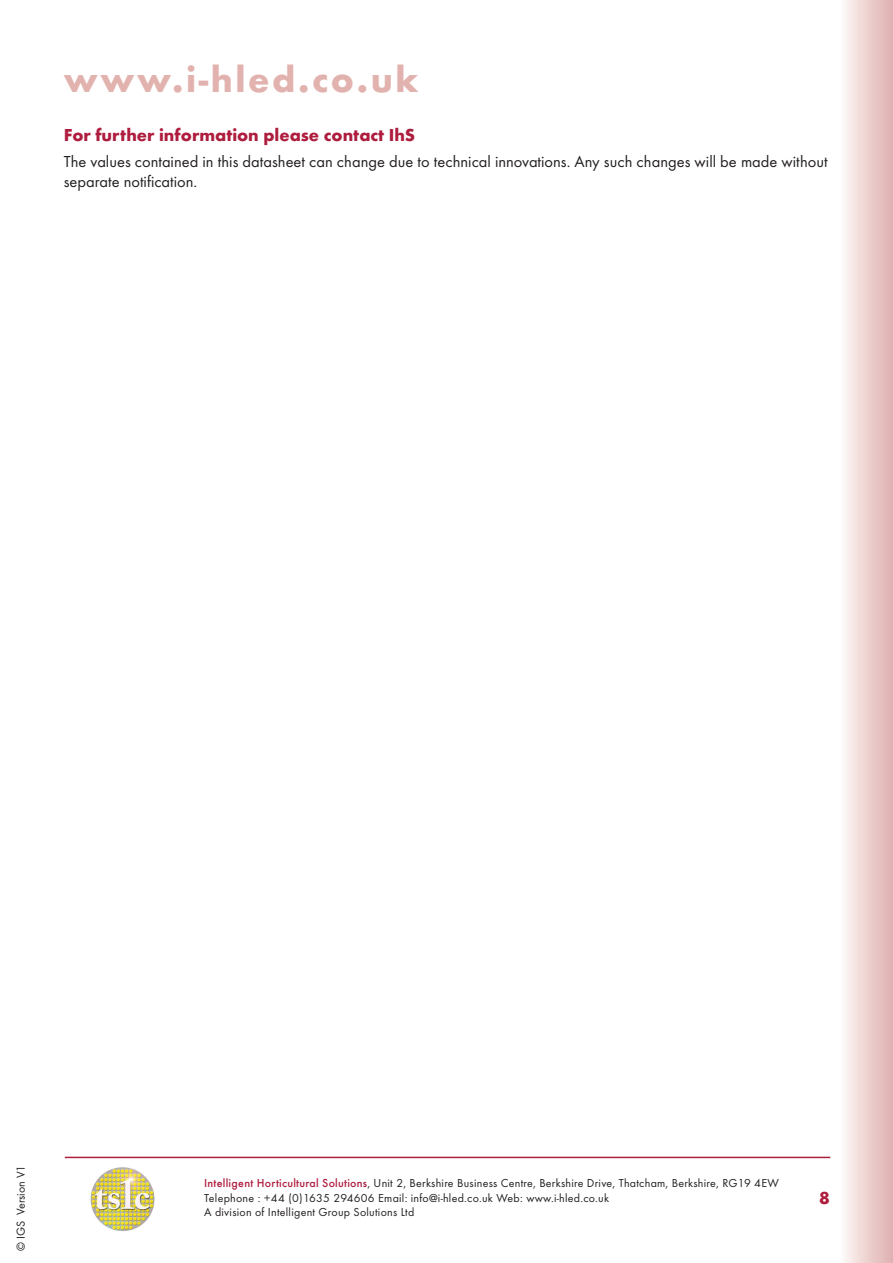
<style>
.page{position:relative;width:893px;height:1263px;background:#fff}
.page>*{position:absolute;margin:0;border:0;box-sizing:border-box;transform-origin:0 0}
.t1{font:700 37.5px "Futura T";letter-spacing:.07em;color:#e2b3ae}
.Bodytext{font:700 18px "Futura T";color:#ae1d3e}
.Bodytext-2{font:16.5px/19.8px "Futura T";color:#231f20}
.t2{font:12px/14.4px "Futura T";letter-spacing:.02em;color:#231f20}
.t3{font:12px "Futura T";color:#231f20}
.s1{font-weight:500;color:#ae1d3e}
</style>
<div class="page">
<hr style="left:65px;top:1157px;width:765px;height:1px;background:#ae1d3e">
<img style="left:90px;top:1167px;width:65px;height:64px">
<div style="left:840px;top:0;width:53px;height:1263px;background:linear-gradient(to right,#fdfbf9,#dfafae)"></div>
<h1 class="t1" style="left:64px;top:57px;width:356px">www.i-hled.co.uk</h1>
<p class="Bodytext" style="left:64px;top:124px;width:353px">For further information please contact IhS</p>
<p class="Bodytext-2" style="left:64px;top:152px;width:765px">The values contained in this datasheet can change due to technical innovations. Any such changes will be made without separate notification.</p>
<p class="t3" style="left:14px;top:1251px;width:88px;rotate:-90deg">© IGS Version V1</p>
<p class="t2" style="left:204px;top:1176px;width:576px"><span class="s1">Intelligent Horticultural Solutions</span>, Unit 2, Berkshire Business Centre, Berkshire Drive, Thatcham, Berkshire, RG19 4EW<br>Telephone : +44 (0)1635 294606 Email: info@i-hled.co.uk Web: www.i-hled.co.uk<br>A division of Intelligent Group Solutions Ltd</p>
<h2 class="Bodytext" style="left:819px;top:1187px;width:12px">8</h2>
</div>
